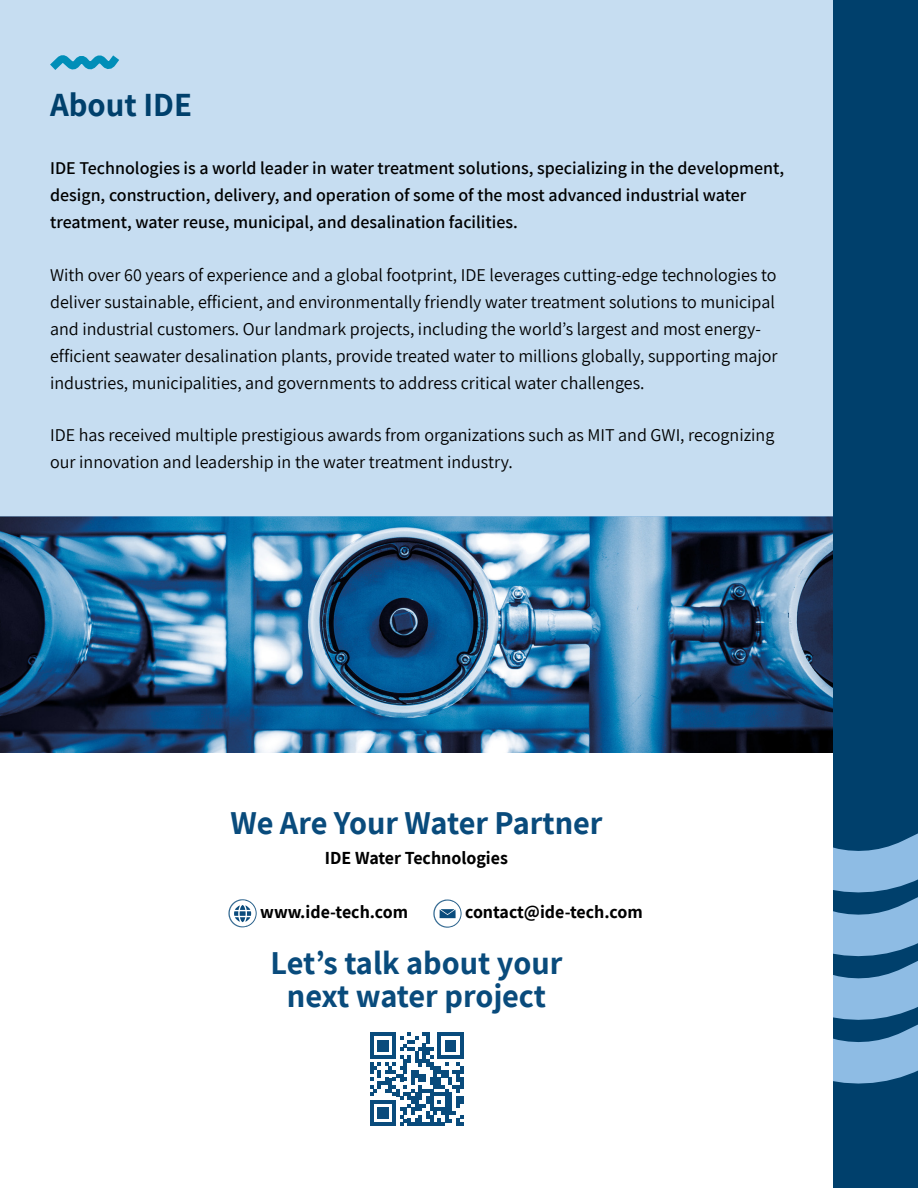
<style>
.page{position:relative;width:918px;height:1188px;background:#fff}
.page>*{position:absolute;margin:0;border:0;box-sizing:border-box;transform-origin:0 0}
.t1{font:700 33px "Assistant";color:#00406c}
.t2{font:700 32.55px/33px "Assistant";color:#094b7c;text-align:center}
.t3{font:18px/27px "Assistant";color:#000}
.t4{font:600 18px/27px "Assistant";color:#000}
.t5{font:700 18px "Assistant";color:#000}
</style>
<div class="page">
<img style="left:0;top:517px;width:833px;height:236px">
<div style="left:833px;top:0;width:85px;height:1188px;background:#00406c"></div>
<svg style="left:370px;top:1033px;width:93px;height:93px"></svg>
<div style="left:0;top:0;width:833px;height:517px;background:#c6ddf1"></div>
<svg style="left:50px;top:55px;width:69px;height:15px"></svg>
<svg style="left:833px;top:833px;width:85px;height:251px"></svg>
<svg style="left:433px;top:899px;width:29px;height:29px"></svg>
<svg style="left:228px;top:899px;width:29px;height:29px"></svg>
<h1 class="t1" style="left:50px;top:92px;width:144px">About IDE</h1>
<p class="t4" style="left:50px;top:156px;width:736px">IDE Technologies is a world leader in water treatment solutions, specializing in the development, design, construction, delivery, and operation of some of the most advanced industrial water treatment, water reuse, municipal, and desalination facilities.</p>
<p class="t3" style="left:50px;top:263px;width:729px">With over 60 years of experience and a global footprint, IDE leverages cutting-edge technologies to deliver sustainable, efficient, and environmentally friendly water treatment solutions to municipal and industrial customers. Our landmark projects, including the world’s largest and most energy&shy;efficient seawater desalination plants, provide treated water to millions globally, supporting major industries, municipalities, and governments to address critical water challenges.</p>
<p class="t3" style="left:50px;top:421px;width:726px">IDE has received multiple prestigious awards from organizations such as MIT and GWI, recognizing our innovation and leadership in the water treatment industry.</p>
<h2 class="t2" style="left:230px;top:809px;width:374px">We Are Your Water Partner</h2>
<p class="t5" style="left:325px;top:851px;width:185px">IDE Water Technologies</p>
<p class="t5" style="left:260px;top:905px;width:149px">www.ide-tech.com</p>
<p class="t5" style="left:465px;top:905px;width:179px">contact@ide-tech.com</p>
<h2 class="t2" style="left:271px;top:949px;width:293px">Let’s talk about your next water project</h2>
</div>
